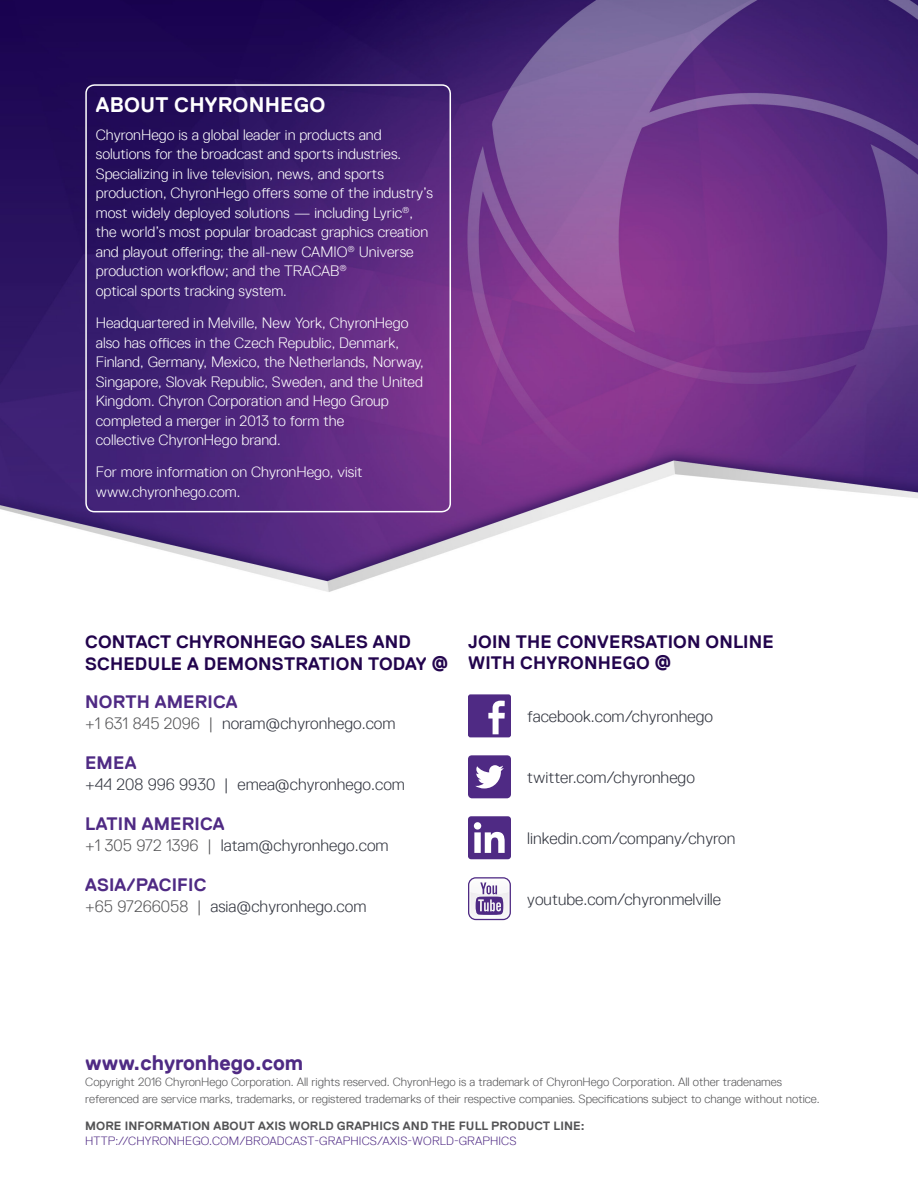
<style>
.page{position:relative;width:918px;height:1188px;background:#fff}
.page>*{position:absolute;margin:0;border:0;box-sizing:border-box;transform-origin:0 0}
.fine_print-header{font:700 21px "Replica LX";color:#4f2a84}
.About_Company-header{font:700 21px "Replica LX";letter-spacing:.01em;color:#fff}
.Contact_Sales-header{font:700 18px/21px "Replica LX";letter-spacing:.01em;color:#22044d}
.Contact_Sales-region{font:700 18px "Replica LX";letter-spacing:.01em;color:#4f2a84}
.Contact_Sales-info{font:300 16.5px "Replica LX";color:#343741}
.Socail_Media-URL{font:300 16.5px "Replica LX";color:#343741}
.About_Company-body_t{font:300 15px/19.5px "Replica LX";color:#fff}
.fine_print-text{font:300 12px/16.5px "Replica LX";color:#545456}
.footer-URL-color{font:300 12px "Replica LX";letter-spacing:.01em;color:#4f2a84}
.footer-more_info-gra{font:700 12px "Replica LX";letter-spacing:.01em;color:#545456}
.s1{color:#545456}
</style>
<div class="page">
<img style="left:0;top:0;width:918px;height:921px">
<div style="left:468px;top:694px;width:43px;height:43px;background:#4f2a84;border-radius:2px"></div>
<svg style="left:488px;top:701px;width:17px;height:33px"></svg>
<svg style="left:468px;top:755px;width:43px;height:43px"></svg>
<svg style="left:468px;top:877px;width:43px;height:43px"></svg>
<div style="left:85px;top:84px;width:366px;height:428px;border:2px solid #fff;border-radius:9px"></div>
<svg style="left:468px;top:816px;width:43px;height:43px"></svg>
<p class="About_Company-header" style="left:96px;top:93px;width:231px">ABOUT CHYRONHEGO</p>
<p class="About_Company-body_t" style="left:96px;top:125px;width:339px">ChyronHego is a global leader in products and solutions for the broadcast and sports industries.<br>Specializing in live television, news, and sports production, ChyronHego offers some of the industry’s most widely deployed solutions — including Lyric<sup>®</sup>, the world’s most popular broadcast graphics creation and playout offering; the all-new CAMIO<sup>®</sup> Universe production workflow; and the TRACAB<sup>®<br></sup>optical sports tracking system.</p>
<p class="About_Company-body_t" style="left:96px;top:313px;width:330px">Headquartered in Melville, New York, ChyronHego also has offices in the Czech Republic, Denmark, Finland, Germany, Mexico, the Netherlands, Norway, Singapore, Slovak Republic, Sweden, and the United Kingdom. Chyron Corporation and Hego Group completed a merger in 2013 to form the<br>collective ChyronHego brand.</p>
<p class="About_Company-body_t" style="left:96px;top:463px;width:268px">For more information on ChyronHego, visit www.chyronhego.com.</p>
<p class="Contact_Sales-header" style="left:85px;top:630px;width:365px;line-height:22.5px">CONTACT CHYRONHEGO SALES AND<br>SCHEDULE A DEMONSTRATION TODAY @</p>
<p class="Contact_Sales-header" style="left:468px;top:631px;width:307px">JOIN THE CONVERSATION ONLINE<br>WITH CHYRONHEGO @</p>
<p class="Contact_Sales-region" style="left:85px;top:692px;width:154px">NORTH AMERICA</p>
<p class="Contact_Sales-info" style="left:85px;top:715px;width:312px"><span class="s1">+1 631 845 2096 |</span> noram@chyronhego.com</p>
<p class="Socail_Media-URL" style="left:527px;top:707px;width:187px">facebook.com/chyronhego</p>
<p class="Socail_Media-URL" style="left:527px;top:768px;width:169px">twitter.com/chyronhego</p>
<p class="Contact_Sales-region" style="left:85px;top:753px;width:53px">EMEA</p>
<p class="Contact_Sales-info" style="left:85px;top:776px;width:321px">+44 208 996 9930 | emea@chyronhego.com</p>
<p class="Contact_Sales-region" style="left:85px;top:814px;width:141px">LATIN AMERICA</p>
<p class="Contact_Sales-info" style="left:85px;top:836px;width:305px"><span class="s1">+1 305 972 1396 |</span> latam@chyronhego.com</p>
<p class="Contact_Sales-region" style="left:85px;top:875px;width:123px">ASIA/PACIFIC</p>
<p class="Contact_Sales-info" style="left:85px;top:897px;width:283px"><span class="s1">+65 97266058 |</span> asia@chyronhego.com</p>
<p class="Socail_Media-URL" style="left:527px;top:829px;width:210px">linkedin.com/company/chyron</p>
<p class="Socail_Media-URL" style="left:527px;top:890px;width:195px">youtube.com/chyronmelville</p>
<p class="fine_print-header" style="left:85px;top:1051px;width:219px">www.chyronhego.com</p>
<p class="fine_print-text" style="left:85px;top:1074px;width:736px">Copyright 2016 ChyronHego Corporation. All rights reserved. ChyronHego is a trademark of ChyronHego Corporation. All other tradenames referenced are service marks, trademarks, or registered trademarks of their respective companies. Specifications subject to change without notice.</p>
<p class="footer-more_info-gra" style="left:85px;top:1120px;width:501px">MORE INFORMATION ABOUT AXIS WORLD GRAPHICS AND THE FULL PRODUCT LINE:</p>
<p class="footer-URL-color" style="left:85px;top:1134px;width:433px">HTTP://CHYRONHEGO.COM/BROADCAST-GRAPHICS/AXIS-WORLD-GRAPHICS</p>
</div>
